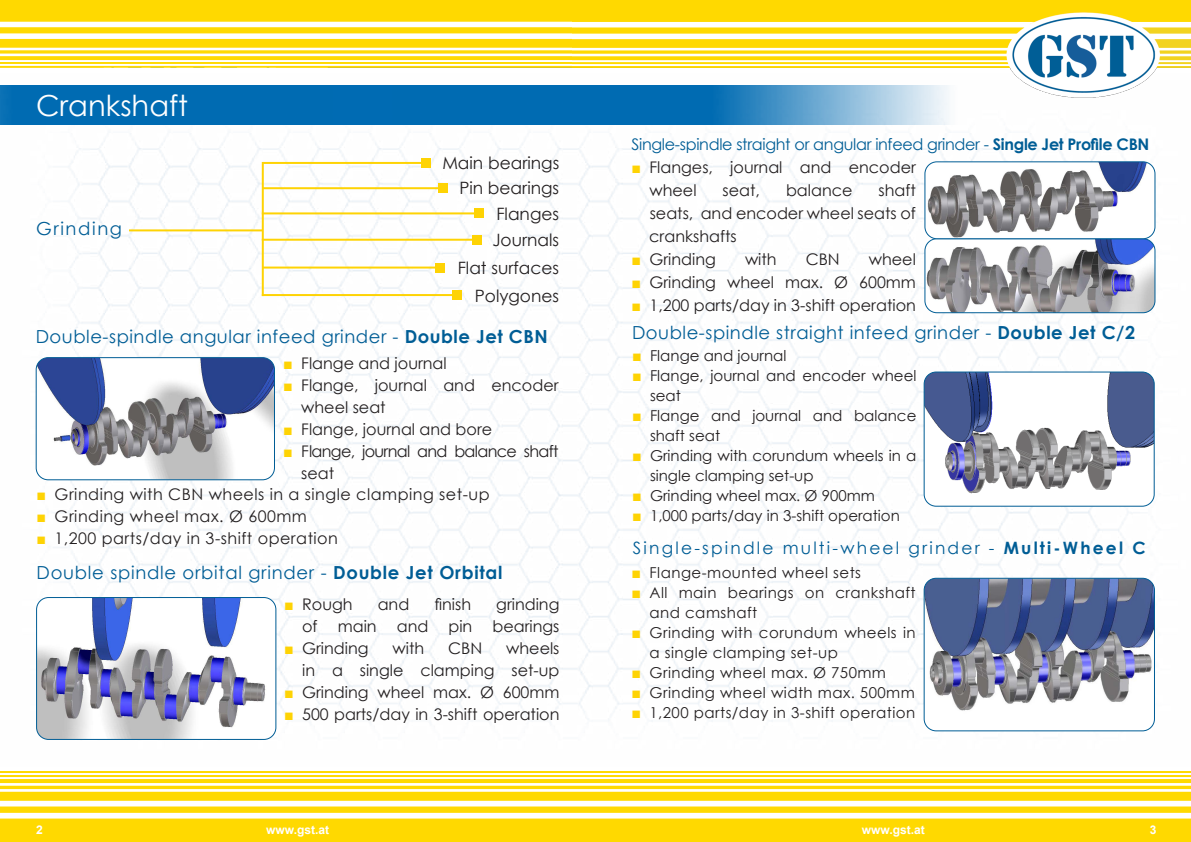
<style>
.page{position:relative;width:1191px;height:842px;background:#fff}
.page>*{position:absolute;margin:0;border:0;box-sizing:border-box;transform-origin:0 0}
.t1{font:29px "Century Gothic";color:#fff}
.t2{font:18px "Century Gothic";letter-spacing:.03em;color:#005d95}
.t3{font:18px "Century Gothic";letter-spacing:.09em;color:#005d95}
.t4{font:17px "Century Gothic";color:#231f20}
.t5{font:17px "Century Gothic";letter-spacing:.13em;color:#005d95}
.t6{font:16px/22px "Century Gothic";color:#231f20}
.t7{font:16px "Century Gothic";letter-spacing:.03em;color:#231f20}
.t8{font:16px "Century Gothic";letter-spacing:-.02em;color:#005d95}
.t9{font:16px/22px "Century Gothic";letter-spacing:-.04em;color:#231f20}
.t10{font:15px/20px "Century Gothic";letter-spacing:.03em;color:#231f20}
.t11{font:15px/20px "Century Gothic";color:#231f20}
.t12{font:700 12px "Arial";color:#fff}
.s1{font-weight:700}
.s2{font-family:"Arial";font-weight:700;color:#fed304}
.s3{font-family:"Arial";font-weight:700;font-size:16px;color:#fed304}
</style>
<div class="page">
<img style="left:0;top:771px;width:1191px;height:71px">
<img style="left:35px;top:133px;width:1121px;height:607px">
<img style="left:0;top:0;width:572px;height:68px">
<img style="left:572px;top:0;width:619px;height:98px">
<img style="left:36px;top:358px;width:238px;height:122px">
<div style="left:36px;top:357px;width:239px;height:123px;border:1px solid #005d95;border-radius:12px"></div>
<img style="left:925px;top:162px;width:230px;height:151px">
<div style="left:924px;top:238px;width:231px;height:75px;border:1px solid #005d95;border-radius:12px"></div>
<div style="left:924px;top:161px;width:231px;height:78px;border:1px solid #005d95;border-radius:12px"></div>
<img style="left:37px;top:597px;width:239px;height:142px">
<div style="left:36px;top:597px;width:240px;height:143px;border:1px solid #005d95;border-radius:12px"></div>
<div style="left:924px;top:578px;width:230px;height:153px;background:#fff;border-radius:12px"></div>
<img style="left:924px;top:578px;width:230px;height:133px">
<div style="left:923px;top:578px;width:232px;height:153px;border:1px solid #005d95;border-radius:12px"></div>
<div style="left:421px;top:158px;width:10px;height:10px;background:#fed304"></div>
<div style="left:438px;top:183px;width:10px;height:10px;background:#fed304"></div>
<div style="left:474px;top:208px;width:10px;height:10px;background:#fed304"></div>
<div style="left:452px;top:290px;width:10px;height:10px;background:#fed304"></div>
<img style="left:924px;top:372px;width:230px;height:134px">
<div style="left:923px;top:371px;width:231px;height:136px;border:1px solid #005d95;border-radius:12px"></div>
<hr style="left:129px;top:229px;width:134px;height:2px;background:#fed304">
<hr style="left:263px;top:162px;width:158px;height:2px;background:#fed304">
<hr style="left:263px;top:187px;width:177px;height:2px;background:#fed304">
<hr style="left:262px;top:212px;width:218px;height:2px;background:#fed304">
<hr style="left:262px;top:294px;width:195px;height:2px;background:#fed304">
<hr style="left:262px;top:162px;width:2px;height:134px;background:#fed304">
<div style="left:435px;top:263px;width:10px;height:9px;background:#fed304"></div>
<hr style="left:262px;top:267px;width:173px;height:2px;background:#fed304">
<img style="left:0;top:85px;width:992px;height:40px">
<div style="left:472px;top:235px;width:10px;height:10px;background:#fed304"></div>
<hr style="left:262px;top:239px;width:216px;height:2px;background:#fed304">
<p class="t1" style="left:36px;top:85px;width:154px">Crankshaft</p>
<p class="t3" style="left:36px;top:216px;width:88px">Grinding</p>
<p class="t4" style="left:442px;top:151px;width:118px">Main bearings</p>
<p class="t4" style="left:459px;top:176px;width:101px">Pin bearings</p>
<p class="t4" style="left:496px;top:202px;width:64px">Flanges</p>
<p class="t4" style="left:492px;top:228px;width:68px">Journals</p>
<p class="t4" style="left:458px;top:256px;width:103px">Flat surfaces</p>
<p class="t4" style="left:475px;top:284px;width:86px">Polygones</p>
<p class="t2" style="left:36px;top:324px;width:513px">Double-spindle angular infeed grinder - <span class="s1">Double Jet CBN</span></p>
<p class="t6" style="left:283px;top:352px;width:165px"><span class="s2">■</span> Flange and journal</p>
<p class="t6" style="left:301px;top:374px;width:259px;text-indent:-18px"><span class="s2">■</span> Flange, journal and encoder wheel seat</p>
<p class="t6" style="left:283px;top:418px;width:210px"><span class="s2">■</span> Flange, journal and bore</p>
<p class="t9" style="left:301px;top:440px;width:259px;text-indent:-18px"><span class="s2">■</span> Flange, journal and balance shaft seat</p>
<p class="t7" style="left:37px;top:483px;width:454px"><span class="s2">■</span> Grinding with CBN wheels in a single clamping set-up</p>
<p class="t7" style="left:37px;top:505px;width:272px"><span class="s2">■</span> Grinding wheel max. Ø 600mm</p>
<p class="t7" style="left:37px;top:527px;width:303px"><span class="s2">■</span> 1,200 parts/day in 3-shift operation</p>
<p class="t2" style="left:37px;top:560px;width:467px">Double spindle orbital grinder - <span class="s1">Double Jet Orbital</span></p>
<p class="t6" style="left:284px;top:592px;width:70px"><span class="s2">■</span> Rough</p>
<p class="t6" style="left:378px;top:592px;width:33px">and</p>
<p class="t6" style="left:434px;top:592px;width:38px">finish</p>
<p class="t6" style="left:496px;top:592px;width:65px">grinding</p>
<p class="t6" style="left:302px;top:614px;width:17px">of</p>
<p class="t6" style="left:338px;top:614px;width:40px">main</p>
<p class="t6" style="left:397px;top:614px;width:33px">and</p>
<p class="t6" style="left:448px;top:614px;width:25px">pin</p>
<p class="t6" style="left:492px;top:614px;width:68px">bearings</p>
<p class="t6" style="left:284px;top:636px;width:86px"><span class="s2">■</span> Grinding</p>
<p class="t6" style="left:392px;top:636px;width:33px">with</p>
<p class="t6" style="left:448px;top:636px;width:36px">CBN</p>
<p class="t6" style="left:302px;top:636px;width:259px;text-align:right">wheels<br>in a single clamping set-up</p>
<p class="t6" style="left:284px;top:680px;width:277px"><span class="s2">■</span> Grinding wheel max. Ø 600mm</p>
<p class="t6" style="left:284px;top:702px;width:277px"><span class="s2">■</span> 500 parts/day in 3-shift operation</p>
<p class="t8" style="left:631px;top:133px;width:519px">Single-spindle straight or angular infeed grinder - <span class="s1">Single Jet Profile CBN</span></p>
<p class="t6" style="left:649px;top:156px;width:268px;line-height:23px;text-indent:-18px"><span class="s2">■</span> Flanges, journal and encoder wheel</p>
<p class="t6" style="left:722px;top:179px;width:39px">seat,</p>
<p class="t6" style="left:786px;top:179px;width:68px">balance</p>
<p class="t6" style="left:878px;top:179px;width:39px">shaft</p>
<p class="t6" style="left:650px;top:202px;width:268px">seats, and encoder wheel seats of</p>
<p class="t6" style="left:649px;top:225px;width:89px">crankshafts</p>
<p class="t6" style="left:631px;top:248px;width:86px"><span class="s2">■</span> Grinding</p>
<p class="t6" style="left:745px;top:248px;width:33px">with</p>
<p class="t6" style="left:805px;top:248px;width:36px">CBN</p>
<p class="t6" style="left:869px;top:248px;width:49px">wheel</p>
<p class="t6" style="left:631px;top:271px;width:286px"><span class="s2">■</span> Grinding wheel max. Ø 600mm</p>
<p class="t6" style="left:631px;top:294px;width:286px"><span class="s2">■</span> 1,200 parts/day in 3-shift operation</p>
<p class="t11" style="left:632px;top:345px;width:156px"><span class="s3">■</span> Flange and journal</p>
<p class="t11" style="left:650px;top:365px;width:268px;text-indent:-18px"><span class="s3">■</span> Flange, journal and encoder wheel seat</p>
<p class="t11" style="left:650px;top:405px;width:268px;text-indent:-18px"><span class="s3">■</span> Flange and journal and balance shaft seat</p>
<p class="t11" style="left:650px;top:445px;width:268px;text-indent:-18px"><span class="s3">■</span> Grinding with corundum wheels in a single clamping set-up</p>
<p class="t11" style="left:632px;top:485px;width:244px"><span class="s3">■</span> Grinding wheel max. Ø 900mm</p>
<p class="t11" style="left:632px;top:505px;width:269px"><span class="s3">■</span> 1,000 parts/day in 3-shift operation</p>
<p class="t2" style="left:632px;top:320px;width:504px">Double-spindle straight infeed grinder - <span class="s1">Double Jet C/2</span></p>
<p class="t5" style="left:633px;top:536px;width:514px">Single-spindle multi-wheel grinder - <span class="s1">Multi-Wheel C</span></p>
<p class="t10" style="left:631px;top:562px;width:231px"><span class="s3">■</span> Flange-mounted wheel sets</p>
<p class="t10" style="left:649px;top:582px;width:268px;text-indent:-18px"><span class="s3">■</span> All main bearings on crankshaft and camshaft</p>
<p class="t10" style="left:649px;top:622px;width:268px;text-indent:-18px"><span class="s3">■</span> Grinding with corundum wheels in a single clamping set-up</p>
<p class="t10" style="left:631px;top:662px;width:256px"><span class="s3">■</span> Grinding wheel max. Ø 750mm</p>
<p class="t10" style="left:631px;top:682px;width:285px"><span class="s3">■</span> Grinding wheel width max. 500mm</p>
<p class="t10" style="left:631px;top:702px;width:285px"><span class="s3">■</span> 1,200 parts/day in 3-shift operation</p>
<p class="t12" style="left:36px;top:821px;width:8px">2</p>
<p class="t12" style="left:266px;top:821px;width:64px">www.gst.at</p>
<p class="t12" style="left:861px;top:821px;width:64px">www.gst.at</p>
<p class="t12" style="left:1149px;top:821px;width:8px">3</p>
</div>
